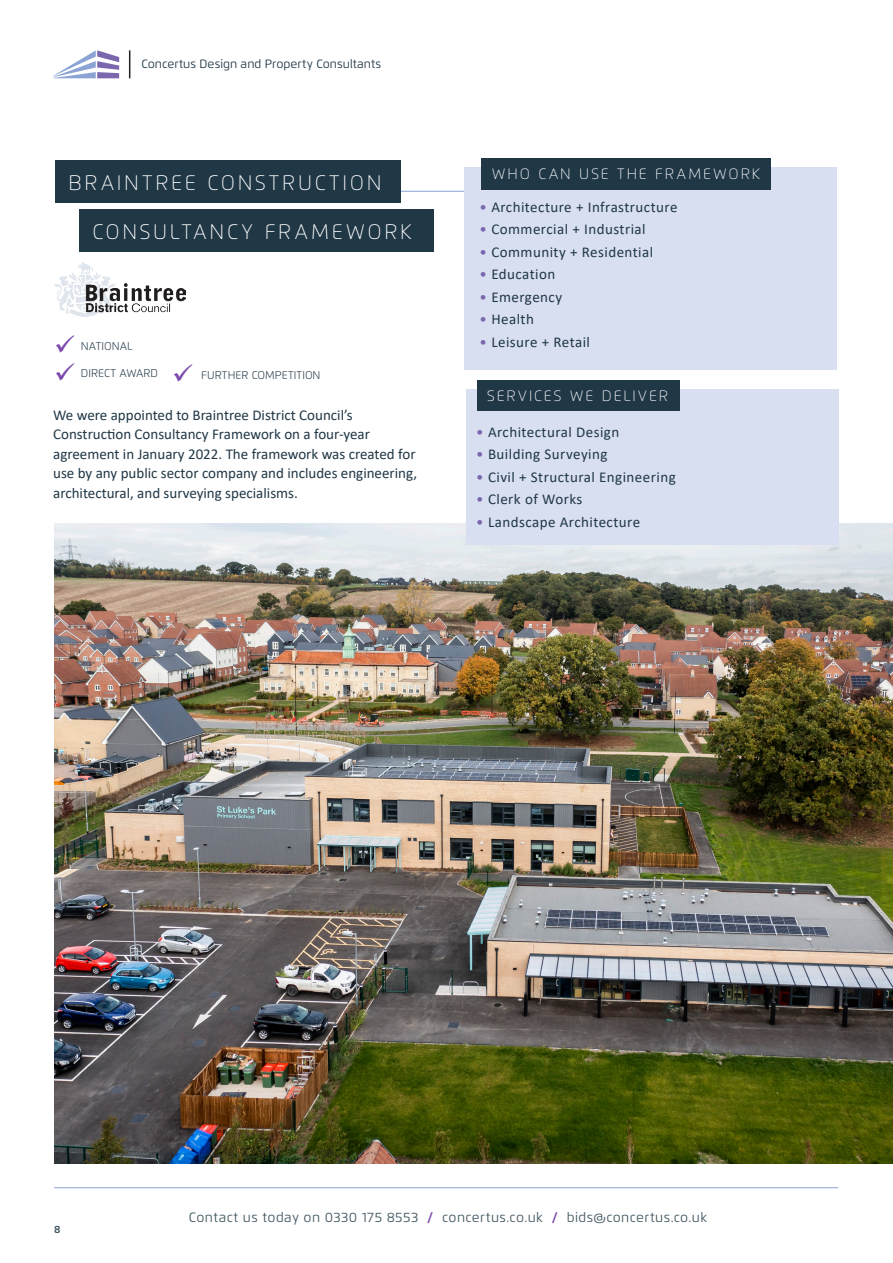
<style>
.page{position:relative;width:893px;height:1263px;background:#fff}
.page>*{position:absolute;margin:0;border:0;box-sizing:border-box;transform-origin:0 0}
.t1{font:100 21px "Flexo";letter-spacing:.125em;color:#fff}
.t2{font:15px/19.5px "Calibri";color:#203746}
.t3{font:15px "Calibri";letter-spacing:.03em;color:#203746}
.t4{font:100 15px "Flexo";letter-spacing:.125em;color:#fff}
.t5{font:13.5px "Flexo";letter-spacing:.03em;color:#445964}
.t6{font:12px "Flexo";color:#203746}
.t7{font:300 11.25px "Flexo";color:#203746}
.t8{font:700 10.5px "Flexo";color:#445964}
.s1{color:#7c4aad}
.s2{color:#7a67ae}
.s3{font-weight:700;color:#7c4aad}
</style>
<div class="page">
<hr style="left:54px;top:1187px;width:784px;height:1px;background:#8ba4d4">
<svg style="left:129px;top:50px;width:1px;height:28px"></svg>
<svg style="left:53px;top:50px;width:66px;height:28px"></svg>
<img style="left:55px;top:524px;width:838px;height:639px">
<hr style="left:56px;top:191px;width:757px;height:1px;background:#8ba4d4">
<div style="left:464px;top:167px;width:373px;height:203px;background:#d8dff0"></div>
<div style="left:466px;top:389px;width:372px;height:155px;background:#d8dff0"></div>
<div style="left:477px;top:380px;width:202px;height:31px;background:#203746"></div>
<div style="left:481px;top:158px;width:289px;height:32px;background:#203746"></div>
<div style="left:56px;top:160px;width:345px;height:43px;background:#203746"></div>
<div style="left:80px;top:209px;width:354px;height:43px;background:#203746"></div>
<img style="left:54px;top:262px;width:131px;height:55px">
<p class="t6" style="left:141px;top:57px;width:241px">Concertus Design and Property Consultants</p>
<h1 class="t1" style="left:68px;top:170px;width:315px">BRAINTREE CONSTRUCTION</h1>
<h1 class="t1" style="left:92px;top:219px;width:321px">CONSULTANCY FRAMEWORK</h1>
<p class="t7" style="left:54px;top:339px;width:80px"><span class="s1">✓</span> NATIONAL</p>
<p class="t7" style="left:54px;top:367px;width:106px"><span class="s1">✓</span> DIRECT AWARD</p>
<p class="t7" style="left:172px;top:368px;width:150px"><span class="s1">✓</span> FURTHER COMPETITION</p>
<p class="t2" style="left:53px;top:404px;width:365px">We were appointed to Braintree District Council’s Construction Consultancy Framework on a four-year agreement in January 2022. The framework was created for use by any public sector company and includes engineering, architectural, and surveying specialisms.</p>
<p class="t4" style="left:492px;top:165px;width:270px">WHO CAN USE THE FRAMEWORK</p>
<p class="t3" style="left:480px;top:196px;width:199px"><span class="s2">•</span> Architecture + Infrastructure</p>
<p class="t3" style="left:480px;top:219px;width:168px"><span class="s2">•</span> Commercial + Industrial</p>
<p class="t3" style="left:480px;top:241px;width:175px"><span class="s2">•</span> Community + Residential</p>
<p class="t3" style="left:480px;top:264px;width:77px"><span class="s2">•</span> Education</p>
<p class="t3" style="left:480px;top:286px;width:84px"><span class="s2">•</span> Emergency</p>
<p class="t2" style="left:480px;top:309px;width:56px"><span class="s2">•</span> Health</p>
<p class="t3" style="left:480px;top:331px;width:112px"><span class="s2">•</span> Leisure + Retail</p>
<p class="t4" style="left:487px;top:387px;width:182px">SERVICES WE DELIVER</p>
<p class="t3" style="left:476px;top:421px;width:145px"><span class="s2">•</span> Architectural Design</p>
<p class="t3" style="left:476px;top:444px;width:133px"><span class="s2">•</span> Building Surveying</p>
<p class="t3" style="left:476px;top:466px;width:201px"><span class="s2">•</span> Civil + Structural Engineering</p>
<p class="t3" style="left:476px;top:489px;width:108px"><span class="s2">•</span> Clerk of Works</p>
<p class="t3" style="left:476px;top:511px;width:165px"><span class="s2">•</span> Landscape Architecture</p>
<p class="t8" style="left:54px;top:1223px;width:8px">8</p>
<p class="t5" style="left:189px;top:1209px;width:520px">Contact us today on 0330 175 8553 <span class="s3">/</span> concertus.co.uk <span class="s3">/</span> bids@concertus.co.uk</p>
</div>
